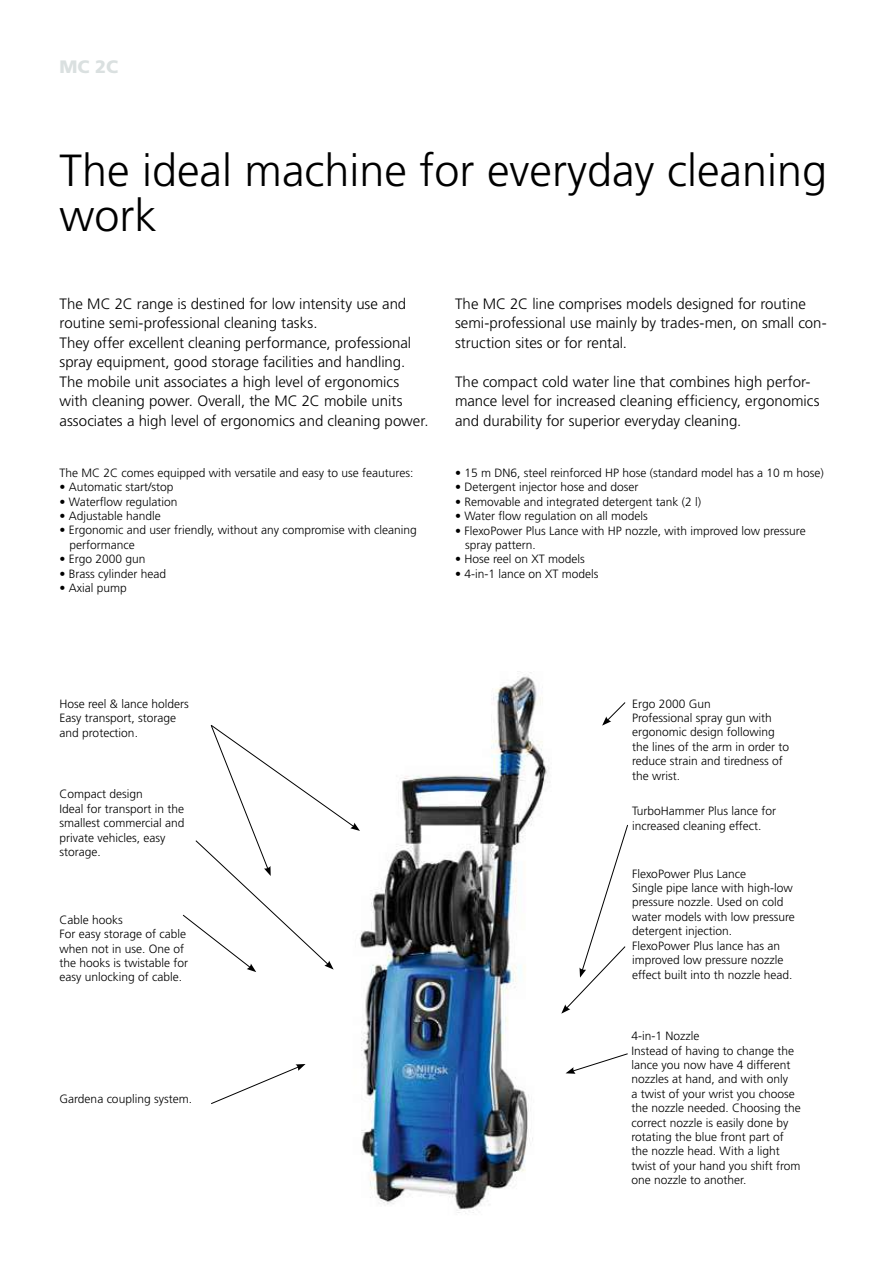
<style>
.page{position:relative;width:893px;height:1263px;background:#fff}
.page>*{position:absolute;margin:0;border:0;box-sizing:border-box;transform-origin:0 0}
.t1{font:300 45px/45px "Frutiger LT Std";color:#000}
.t2{font:900 18px "Frutiger LT Std";color:#dae0e0}
.t3{font:300 15px/19.5px "Frutiger LT Std";color:#000}
.t4{font:300 12px/14.4px "Frutiger LT Std";color:#000}
</style>
<div class="page">
<img style="left:360px;top:672px;width:206px;height:542px">
<svg style="left:602px;top:702px;width:24px;height:24px"></svg>
<svg style="left:182px;top:725px;width:178px;height:247px"></svg>
<svg style="left:211px;top:1064px;width:95px;height:40px"></svg>
<svg style="left:561px;top:824px;width:67px;height:190px"></svg>
<svg style="left:566px;top:1053px;width:62px;height:21px"></svg>
<h2 class="t2" style="left:60px;top:56px;width:60px">MC 2C</h2>
<h1 class="t1" style="left:60px;top:148px;width:769px">The ideal machine for everyday cleaning work</h1>
<p class="t3" style="left:60px;top:294px;width:371px">The MC 2C range is destined for low intensity use and routine semi-professional cleaning tasks.<br>They offer excellent cleaning performance, professional spray equipment, good storage facilities and handling.<br>The mobile unit associates a high level of ergonomics with cleaning power. Overall, the MC 2C mobile units associates a high level of ergonomics and cleaning power.</p>
<p class="t4" style="left:60px;top:466px;width:355px">The MC 2C comes equipped with versatile and easy to use feautures:</p>
<p class="t4" style="left:60px;top:480px;width:115px">• Automatic start/stop</p>
<p class="t4" style="left:60px;top:494px;width:120px">• Waterflow regulation</p>
<p class="t4" style="left:60px;top:509px;width:103px">• Adjustable handle</p>
<p class="t4" style="left:70px;top:523px;width:349px;text-indent:-10px">• Ergonomic and user friendly, without any compromise with cleaning performance</p>
<p class="t4" style="left:60px;top:552px;width:88px">• Ergo 2000 gun</p>
<p class="t4" style="left:60px;top:566px;width:108px">• Brass cylinder head</p>
<p class="t4" style="left:60px;top:581px;width:69px">• Axial pump</p>
<p class="t3" style="left:455px;top:294px;width:373px">The MC 2C line comprises models designed for routine semi-professional use mainly by trades-men, on small con&shy;struction sites or for rental.</p>
<p class="t3" style="left:455px;top:372px;width:366px">The compact cold water line that combines high perfor&shy;mance level for increased cleaning efficiency, ergonomics and durability for superior everyday cleaning.</p>
<p class="t4" style="left:455px;top:466px;width:370px">• 15 m DN6, steel reinforced HP hose (standard model has a 10 m hose)</p>
<p class="t4" style="left:455px;top:480px;width:185px">• Detergent injector hose and doser</p>
<p class="t4" style="left:455px;top:495px;width:248px">• Removable and integrated detergent tank (2 l)</p>
<p class="t4" style="left:455px;top:509px;width:194px">• Water flow regulation on all models</p>
<p class="t4" style="left:465px;top:523px;width:342px;text-indent:-10px">• FlexoPower Plus Lance with HP nozzle, with improved low pressure spray pattern.</p>
<p class="t4" style="left:455px;top:552px;width:131px">• Hose reel on XT models</p>
<p class="t4" style="left:455px;top:567px;width:145px">• 4-in-1 lance on XT models</p>
<p class="t4" style="left:60px;top:697px;width:131px">Hose reel &amp; lance holders<br>Easy transport, storage and protection.</p>
<p class="t4" style="left:60px;top:787px;width:127px">Compact design<br>Ideal for transport in the smallest commercial and private vehicles, easy storage.</p>
<p class="t4" style="left:60px;top:913px;width:130px">Cable hooks<br>For easy storage of cable when not in use. One of the hooks is twistable for easy unlocking of cable.</p>
<p class="t4" style="left:60px;top:1092px;width:134px">Gardena coupling system.</p>
<p class="t4" style="left:632px;top:696px;width:159px">Ergo 2000 Gun<br>Professional spray gun with ergonomic design following the lines of the arm in order to reduce strain and tiredness of the wrist.</p>
<p class="t4" style="left:632px;top:804px;width:146px">TurboHammer Plus lance for increased cleaning effect.</p>
<p class="t4" style="left:632px;top:866px;width:164px">FlexoPower Plus Lance<br>Single pipe lance with high-low pressure nozzle. Used on cold water models with low pressure detergent injection.<br>FlexoPower Plus lance has an improved low pressure nozzle effect built into th nozzle head.</p>
<p class="t4" style="left:631px;top:1029px;width:171px">4-in-1 Nozzle<br>Instead of having to change the lance you now have 4 different nozzles at hand, and with only<br>a twist of your wrist you choose the nozzle needed. Choosing the correct nozzle is easily done by rotating the blue front part of the nozzle head. With a light twist of your hand you shift from one nozzle to another.</p>
</div>
